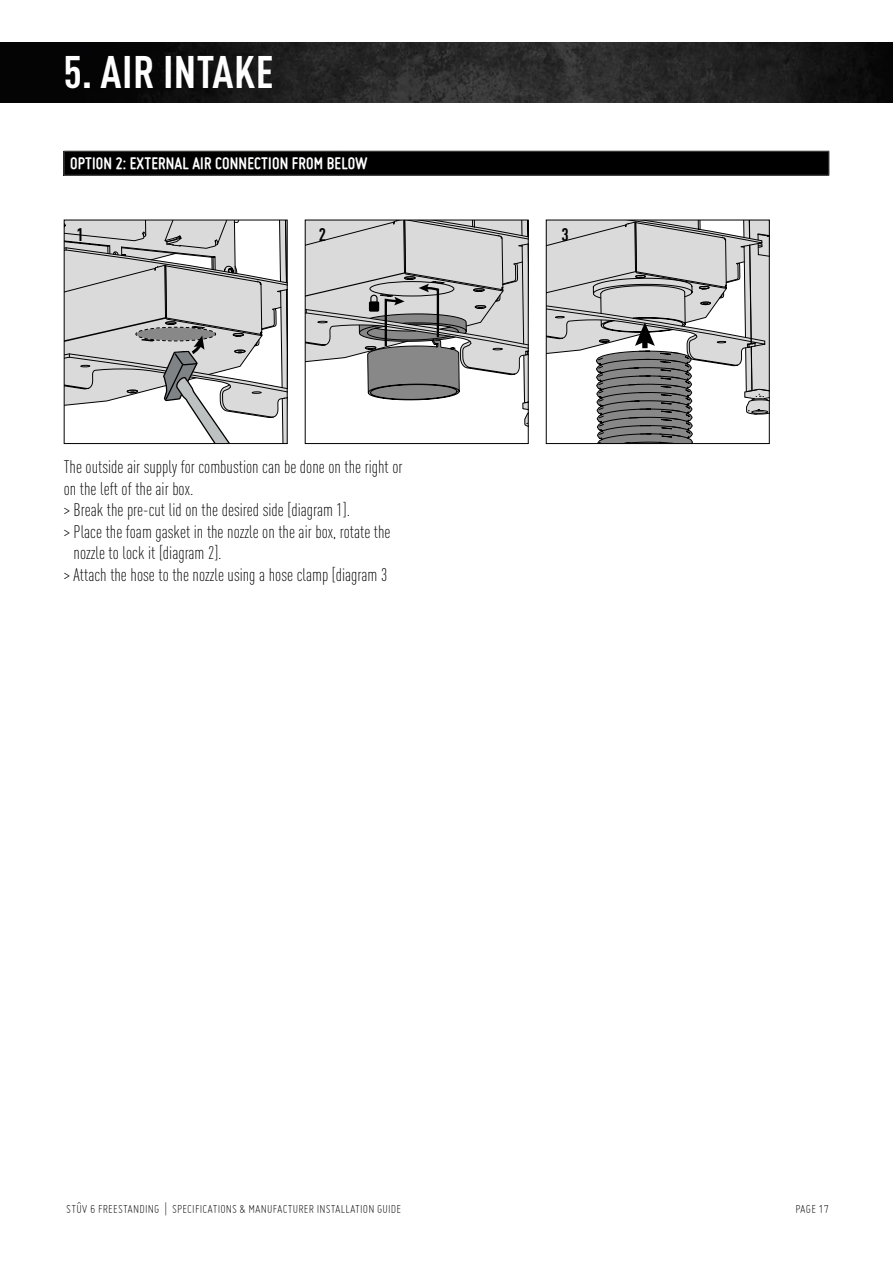
<style>
.page{position:relative;width:893px;height:1263px;background:#fff}
.page>*{position:absolute;margin:0;border:0;box-sizing:border-box;transform-origin:0 0}
.t1{font:700 condensed 45px "DINOT";letter-spacing:.01em;color:#fff}
.t2{font:300 condensed 18px "DINOT";color:#000}
.t3{font:700 18px "Miso";letter-spacing:.01em;color:#fff}
.t4{font:700 condensed 18px "DINOT";color:#000}
.t5{font:300 12.75px "Miso";letter-spacing:.015em;color:#000}
.t6{font:300 9.75px "Miso";color:#000}
</style>
<div class="page">
<img style="left:0;top:43px;width:893px;height:59px">
<div style="left:64px;top:151px;width:765px;height:24px;background:#000"></div>
<svg style="left:829px;top:151px;width:1px;height:24px"></svg>
<hr style="left:64px;top:151px;width:275px;height:1px;background:#565655">
<hr style="left:339px;top:151px;width:490px;height:1px;background:#565655">
<hr style="left:64px;top:175px;width:275px;height:1px;background:#565655">
<hr style="left:339px;top:175px;width:490px;height:1px;background:#565655">
<svg style="left:64px;top:151px;width:223px;height:291px"></svg>
<div style="left:64px;top:220px;width:224px;height:224px;border:1px solid #000"></div>
<svg style="left:305px;top:150px;width:223px;height:277px"></svg>
<div style="left:305px;top:220px;width:224px;height:224px;border:1px solid #000"></div>
<svg style="left:546px;top:174px;width:224px;height:268px"></svg>
<div style="left:546px;top:220px;width:224px;height:224px;border:1px solid #000"></div>
<h1 class="t1" style="left:64px;top:45px;width:211px">5. AIR INTAKE</h1>
<p class="t3" style="left:70px;top:153px;width:299px">OPTION 2: EXTERNAL AIR CONNECTION FROM BELOW</p>
<p class="t4" style="left:76px;top:223px;width:9px">1</p>
<p class="t4" style="left:319px;top:223px;width:9px">2</p>
<p class="t4" style="left:561px;top:223px;width:9px">3</p>
<p class="t2" style="left:64px;top:456px;width:340px">The outside air supply for combustion can be done on the right or</p>
<p class="t2" style="left:64px;top:478px;width:131px">on the left of the air box.</p>
<p class="t2" style="left:64px;top:500px;width:288px">&gt; Break the pre-cut lid on the desired side [diagram 1].</p>
<p class="t2" style="left:64px;top:521px;width:328px">&gt; Place the foam gasket in the nozzle on the air box, rotate the</p>
<p class="t2" style="left:74px;top:543px;width:150px">nozzle to lock it [diagram 2].</p>
<p class="t2" style="left:64px;top:564px;width:325px">&gt; Attach the hose to the nozzle using a hose clamp [diagram 3</p>
<p class="t6" style="left:77px;top:1199px;width:6px">^</p>
<p class="t5" style="left:66px;top:1201px;width:336px">STUV 6 FREESTANDING | SPECIFICATIONS &amp; MANUFACTURER INSTALLATION GUIDE</p>
<p class="t5" style="left:795px;top:1201px;width:35px">PAGE 17</p>
</div>
